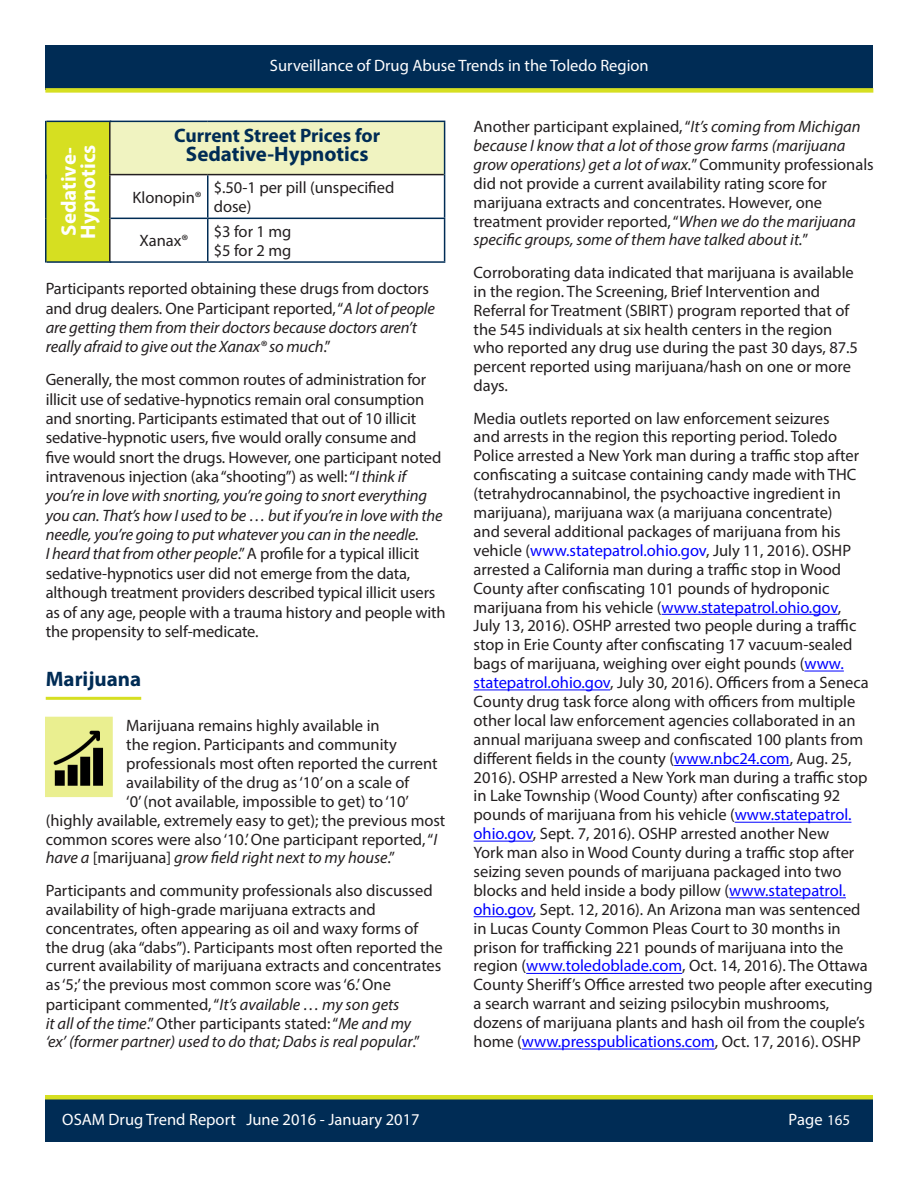
<style>
.page{position:relative;width:918px;height:1188px;background:#fff}
.page>*{position:absolute;margin:0;border:0;box-sizing:border-box;transform-origin:0 0}
.Paragraph_Body_Text{font:700 21px/19.4px "Myriad Pro";color:#fff}
.Paragraph_Body_Text-2{font:700 21px "Myriad Pro";color:#002c55}
.Subhead_with_rule_To{font:700 21px "Myriad Pro";color:#002c55}
.Paragraph_Body_Text-3{font:700 19.5px "Myriad Pro";color:#002c55}
.Paragraph_Body_Text-4{font:16.5px/18.9px "Myriad Pro";color:#231f20}
.Paragraph_Body_Text-5{font:italic 16.5px/19.4px "Myriad Pro";letter-spacing:-.01em;color:#231f20}
.t1{font:16.5px "Myriad Pro";color:#fff}
.s1{font-style:normal}
.s2{font-style:italic}
.s3{color:#00f}
.s4{font-size:15px}
</style>
<div class="page">
<hr style="left:662px;top:614px;width:176px;height:1px;background:#00f">
<hr style="left:804px;top:671px;width:40px;height:1px;background:#00f">
<hr style="left:474px;top:690px;width:136px;height:1px;background:#00f">
<hr style="left:674px;top:765px;width:116px;height:1px;background:#00f">
<hr style="left:735px;top:822px;width:116px;height:1px;background:#00f">
<hr style="left:474px;top:841px;width:59px;height:1px;background:#00f">
<hr style="left:729px;top:897px;width:117px;height:1px;background:#00f">
<hr style="left:474px;top:916px;width:59px;height:1px;background:#00f">
<hr style="left:526px;top:973px;width:156px;height:1px;background:#00f">
<hr style="left:522px;top:1049px;width:193px;height:1px;background:#00f">
<hr style="left:46px;top:697px;width:95px;height:3px;background:#d6df21">
<div style="left:45px;top:717px;width:68px;height:80px;background:#eaef90"></div>
<img style="left:53px;top:730px;width:50px;height:56px">
<div style="left:46px;top:121px;width:64px;height:141px;background:#d6df21"></div>
<div style="left:110px;top:121px;width:335px;height:54px;background:#f0f3c1"></div>
<hr style="left:109px;top:122px;width:2px;height:52px;background:#231f20">
<hr style="left:109px;top:174px;width:99px;height:1px;background:#231f20">
<hr style="left:109px;top:175px;width:2px;height:43px;background:#231f20">
<hr style="left:208px;top:174px;width:236px;height:1px;background:#231f20">
<hr style="left:109px;top:218px;width:2px;height:43px;background:#231f20">
<hr style="left:46px;top:121px;width:65px;height:1px;background:#002c55">
<hr style="left:45px;top:121px;width:2px;height:58px;background:#002c55">
<hr style="left:45px;top:175px;width:1px;height:43px;background:#002c55">
<hr style="left:45px;top:218px;width:2px;height:45px;background:#002c55">
<hr style="left:46px;top:261px;width:65px;height:2px;background:#002c55">
<hr style="left:110px;top:121px;width:98px;height:1px;background:#002c55">
<hr style="left:208px;top:121px;width:237px;height:1px;background:#002c55">
<hr style="left:444px;top:122px;width:1px;height:53px;background:#002c55">
<hr style="left:207px;top:175px;width:1px;height:43px;background:#002c55">
<hr style="left:444px;top:175px;width:1px;height:43px;background:#002c55">
<hr style="left:111px;top:218px;width:97px;height:1px;background:#002c55">
<hr style="left:208px;top:218px;width:237px;height:1px;background:#002c55">
<hr style="left:207px;top:219px;width:1px;height:42px;background:#002c55">
<hr style="left:444px;top:219px;width:1px;height:42px;background:#002c55">
<hr style="left:110px;top:261px;width:98px;height:2px;background:#002c55">
<hr style="left:208px;top:261px;width:237px;height:2px;background:#002c55">
<div style="left:45px;top:45px;width:828px;height:45px;background:#002c55"></div>
<div style="left:45px;top:88px;width:828px;height:5px;background:#d6df21"></div>
<div style="left:45px;top:1097px;width:828px;height:45px;background:#002c55"></div>
<div style="left:45px;top:1095px;width:828px;height:5px;background:#d6df21"></div>
<p class="t1" style="left:270px;top:55px;width:380px">Surveillance of Drug Abuse Trends in the Toledo Region</p>
<p class="Paragraph_Body_Text" style="left:59px;top:239px;width:96px;rotate:-90deg">Sedative-<br>Hypnotics</p>
<p class="Paragraph_Body_Text-3" style="left:174px;top:123px;width:207px">Current Street Prices for</p>
<p class="Paragraph_Body_Text-2" style="left:186px;top:141px;width:184px">Sedative-Hypnotics</p>
<p class="Paragraph_Body_Text-4" style="left:132px;top:187px;width:71px">Klonopin®</p>
<p class="Paragraph_Body_Text-4" style="left:214px;top:178px;width:182px;line-height:19.4px">$.50-1 per pill (unspecified dose)</p>
<p class="Paragraph_Body_Text-4" style="left:139px;top:231px;width:50px">Xanax®</p>
<p class="Paragraph_Body_Text-4" style="left:214px;top:221px;width:79px;line-height:19.4px">$3 for 1 mg $5 for 2 mg</p>
<p class="Paragraph_Body_Text-5" style="left:46px;top:279px;width:391px"><span class="s1">Participants reported obtaining these drugs from doctors and drug dealers. One Participant reported, “</span>A lot of people are getting them from their doctors because doctors aren’t really afraid to give out the Xanax® so much<span class="s1">.”</span></p>
<p class="Paragraph_Body_Text-4" style="left:46px;top:370px;width:401px;line-height:19.4px">Generally, the most common routes of administration for illicit use of sedative-hypnotics remain oral consumption and snorting. Participants estimated that out of 10 illicit sedative-hypnotic users, five would orally consume and<br>five would snort the drugs. However, one participant noted intravenous injection (aka “shooting”) as well: “<span class="s2">I think if you’re in love with snorting, you’re going to snort everything you can. That’s how I used to be … but if you’re in love with the needle, you’re going to put whatever you can in the needle.<br>I heard that from other people</span>.” A profile for a typical illicit sedative-hypnotics user did not emerge from the data, although treatment providers described typical illicit users as of any age, people with a trauma history and people with the propensity to self-medicate.</p>
<p class="Subhead_with_rule_To" style="left:46px;top:666px;width:97px">Marijuana</p>
<p class="Paragraph_Body_Text-4" style="left:126px;top:716px;width:255px">Marijuana remains highly available in</p>
<p class="Paragraph_Body_Text-4" style="left:126px;top:735px;width:272px">the region. Participants and community</p>
<p class="Paragraph_Body_Text-4" style="left:126px;top:754px;width:313px">professionals most often reported the current</p>
<p class="Paragraph_Body_Text-4" style="left:126px;top:773px;width:285px">availability of the drug as ‘10’ on a scale of</p>
<p class="Paragraph_Body_Text-4" style="left:126px;top:792px;width:284px">‘0’ (not available, impossible to get) to ‘10’</p>
<p class="Paragraph_Body_Text-4" style="left:46px;top:810px;width:401px">(highly available, extremely easy to get); the previous most</p>
<p class="Paragraph_Body_Text-4" style="left:46px;top:829px;width:393px">common scores were also ‘10.’ One participant reported, “<span class="s2">I</span></p>
<p class="Paragraph_Body_Text-5" style="left:46px;top:848px;width:351px">have a <span class="s1">[marijuana]</span> grow field right next to my house<span class="s1">.”</span></p>
<p class="Paragraph_Body_Text-4" style="left:46px;top:881px;width:399px">Participants and community professionals also discussed availability of high-grade marijuana extracts and concentrates, often appearing as oil and waxy forms of the drug (aka “dabs”). Participants most often reported the current availability of marijuana extracts and concentrates as ‘5;’ the previous most common score was ‘6.’ One participant commented, “<span class="s2">It’s available … my son gets<br>it all of the time</span>.” Other participants stated: “<span class="s2">Me and my<br>‘ex’ (former partner) used to do that; Dabs is real popular</span>.”</p>
<p class="Paragraph_Body_Text-4" style="left:474px;top:117px;width:402px">Another participant explained, “<span class="s2">It’s coming from Michigan because I know that a lot of those grow farms (marijuana grow operations) get a lot of wax.</span>” Community professionals did not provide a current availability rating score for marijuana extracts and concentrates. However, one treatment provider reported, “<span class="s2">When we do the marijuana specific groups, some of them have talked about it.</span>”</p>
<p class="Paragraph_Body_Text-4" style="left:474px;top:263px;width:386px">Corroborating data indicated that marijuana is available in the region. The Screening, Brief Intervention and Referral for Treatment (SBIRT) program reported that of the 545 individuals at six health centers in the region who reported any drug use during the past 30 days, 87.5 percent reported using marijuana/hash on one or more days.</p>
<p class="Paragraph_Body_Text-4" style="left:474px;top:408px;width:401px">Media outlets reported on law enforcement seizures<br>and arrests in the region this reporting period. Toledo Police arrested a New York man during a traffic stop after confiscating a suitcase containing candy made with THC (tetrahydrocannabinol, the psychoactive ingredient in marijuana), marijuana wax (a marijuana concentrate)<br>and several additional packages of marijuana from his vehicle (<span class="s3">www.statepatrol.ohio.gov</span>, July 11, 2016). OSHP arrested a California man during a traffic stop in Wood County after confiscating 101 pounds of hydroponic marijuana from his vehicle (<span class="s3">www.statepatrol.ohio.gov</span>,<br>July 13, 2016). OSHP arrested two people during a traffic stop in Erie County after confiscating 17 vacuum-sealed bags of marijuana, weighing over eight pounds (<span class="s3">www. statepatrol.ohio.gov</span>, July 30, 2016). Officers from a Seneca County drug task force along with officers from multiple other local law enforcement agencies collaborated in an annual marijuana sweep and confiscated 100 plants from different fields in the county (<span class="s3">www.nbc24.com</span>, Aug. 25, 2016). OSHP arrested a New York man during a traffic stop in Lake Township (Wood County) after confiscating 92 pounds of marijuana from his vehicle (<span class="s3">www.statepatrol. ohio.gov</span>, Sept. 7, 2016). OSHP arrested another New<br>York man also in Wood County during a traffic stop after seizing seven pounds of marijuana packaged into two blocks and held inside a body pillow (<span class="s3">www.statepatrol. ohio.gov</span>, Sept. 12, 2016). An Arizona man was sentenced in Lucas County Common Pleas Court to 30 months in prison for trafficking 221 pounds of marijuana into the region (<span class="s3">www.toledoblade.com</span>, Oct. 14, 2016). The Ottawa County Sheriff’s Office arrested two people after executing a search warrant and seizing psilocybin mushrooms, dozens of marijuana plants and hash oil from the couple’s home (<span class="s3">www.presspublications.com</span>, Oct. 17, 2016). OSHP</p>
<p class="t1" style="left:239px;top:1108px;width:130px">January-June 2013</p>
<p class="t1" style="left:62px;top:1109px;width:359px">OSAM Drug Trend Report June 2016 - January 2017</p>
<p class="t1" style="left:788px;top:1109px;width:63px">Page <span class="s4">165</span></p>
</div>
